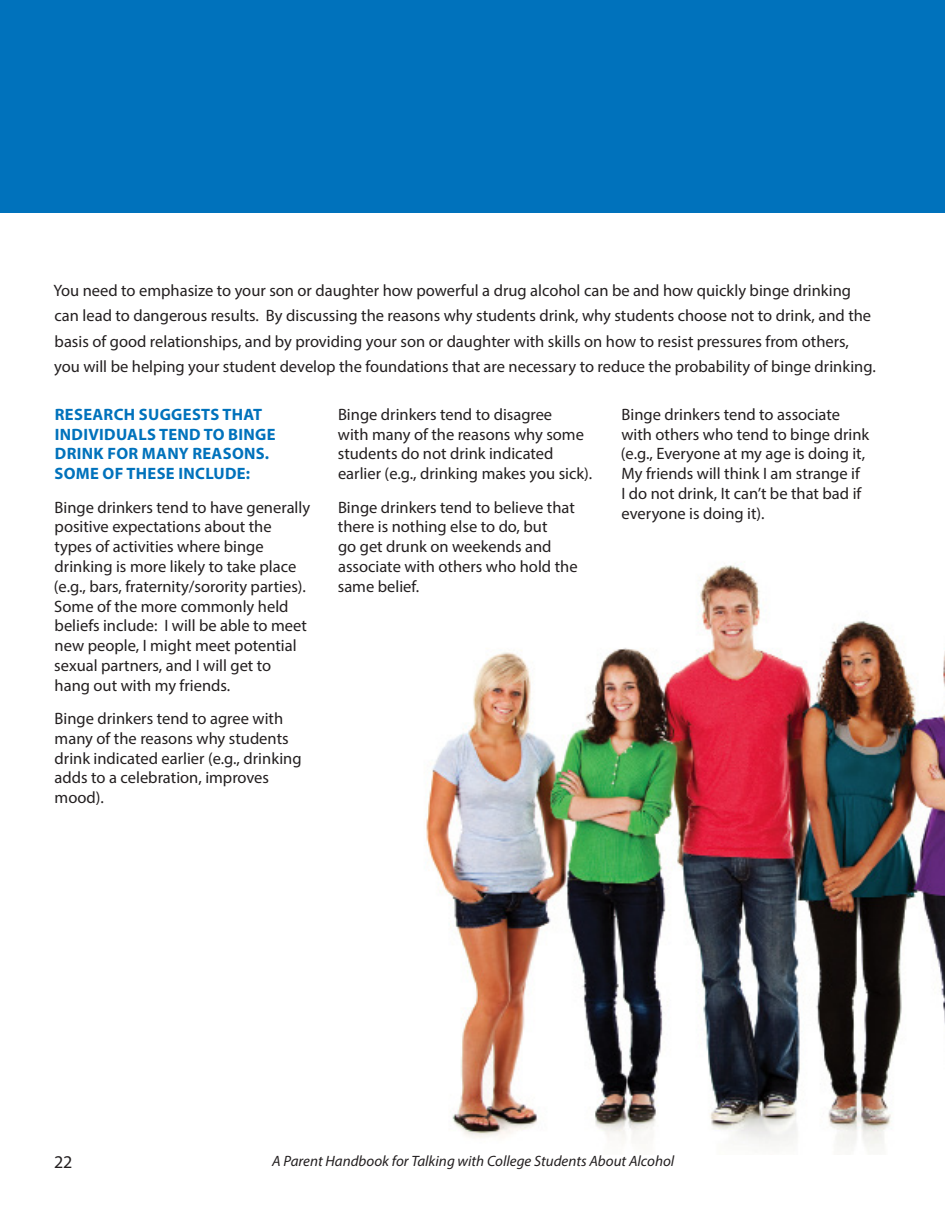
<style>
.page{position:relative;width:945px;height:1215px;background:#fff}
.page>*{position:absolute;margin:0;border:0;box-sizing:border-box;transform-origin:0 0}
.t1{font:18px "Myriad Pro";color:#231f20}
.Body{font:16.5px/19.8px "Myriad Pro";color:#231f20}
.Intro_Paragraph{font:16.5px/25.5px "Myriad Pro";color:#231f20}
.Body_Bold{font:700 16.5px/19.8px "Myriad Pro";letter-spacing:.02em;color:#0072bc}
.t2{font:italic 15px "Myriad Pro";color:#231f20}
</style>
<div class="page">
<div style="left:932px;top:0;width:13px;height:212px;background:#0072bc"></div>
<img style="left:426px;top:565px;width:519px;height:587px">
<div style="left:0;top:0;width:932px;height:212px;background:#0072bc"></div>
<p class="Intro_Paragraph" style="left:53px;top:277px;width:824px">You need to emphasize to your son or daughter how powerful a drug alcohol can be and how quickly binge drinking can lead to dangerous results. By discussing the reasons why students drink, why students choose not to drink, and the basis of good relationships, and by providing your son or daughter with skills on how to resist pressures from others, you will be helping your student develop the foundations that are necessary to reduce the probability of binge drinking.</p>
<p class="Body_Bold" style="left:54px;top:404px;width:223px">RESEARCH SUGGESTS THAT<br>INDIVIDUALS TEND TO BINGE<br>DRINK FOR MANY REASONS.<br>SOME OF THESE INCLUDE:</p>
<p class="Body" style="left:54px;top:497px;width:258px">Binge drinkers tend to have generally positive expectations about the types of activities where binge drinking is more likely to take place (e.g., bars, fraternity/sorority parties).<br>Some of the more commonly held beliefs include: I will be able to meet new people, I might meet potential sexual partners, and I will get to hang out with my friends.</p>
<p class="Body" style="left:55px;top:708px;width:249px">Binge drinkers tend to agree with many of the reasons why students drink indicated earlier (e.g., drinking adds to a celebration, improves mood).</p>
<p class="Body" style="left:338px;top:404px;width:256px">Binge drinkers tend to disagree<br>with many of the reasons why some students do not drink indicated earlier (e.g., drinking makes you sick).</p>
<p class="Body" style="left:338px;top:497px;width:241px">Binge drinkers tend to believe that there is nothing else to do, but<br>go get drunk on weekends and associate with others who hold the same belief.</p>
<p class="Body" style="left:621px;top:404px;width:250px">Binge drinkers tend to associate with others who tend to binge drink (e.g., Everyone at my age is doing it,<br>My friends will think I am strange if<br>I do not drink, It can’t be that bad if everyone is doing it).</p>
<p class="t1" style="left:54px;top:1151px;width:20px">22</p>
<p class="t2" style="left:272px;top:1151px;width:404px">A Parent Handbook for Talking with College Students About Alcohol</p>
</div>
